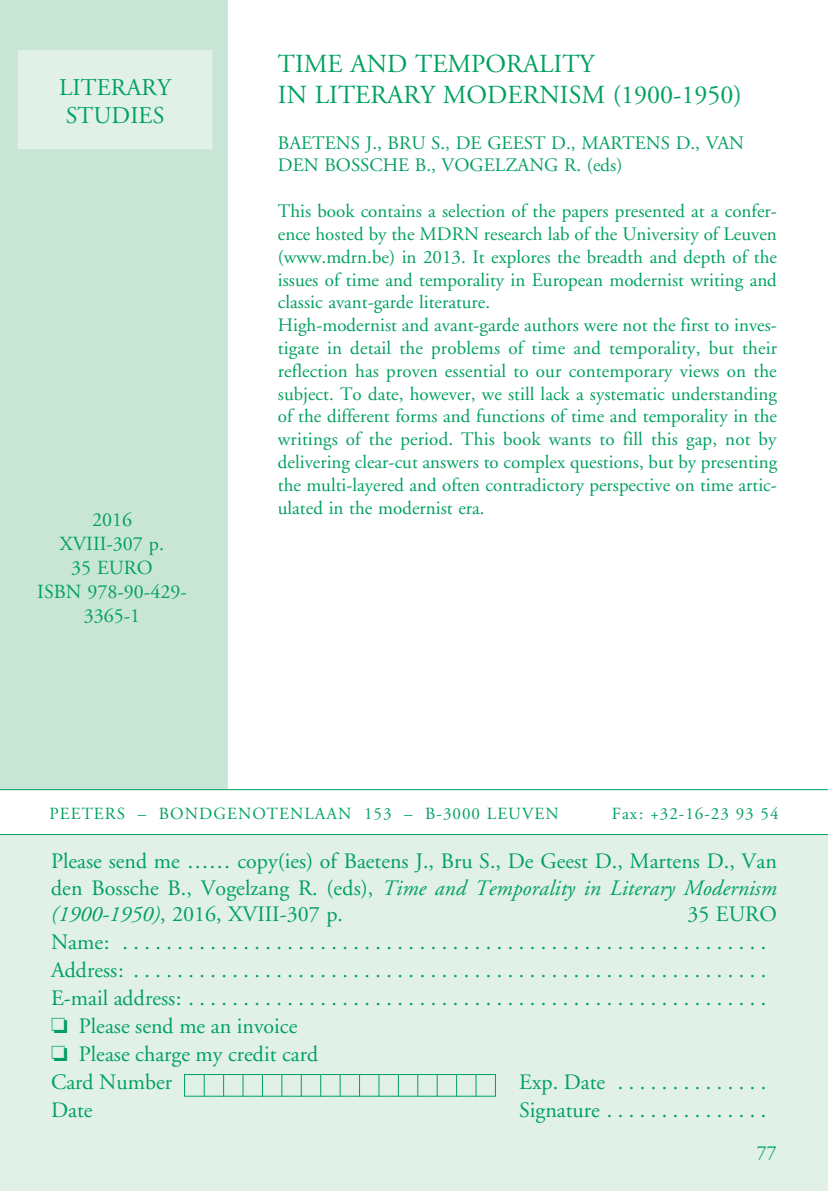
<style>
.page{position:relative;width:828px;height:1191px;background:#fff}
.page>*{position:absolute;margin:0;border:0;box-sizing:border-box;transform-origin:0 0}
.t1{font:26px/31.2px "Basis Garamond";color:#00a160}
.t2{font:24px/28px "Basis Garamond";letter-spacing:.005em;color:#00a160}
.t3{font:22px/28px "Basis Garamond";color:#00a160}
.t4{font:20px/24px "Basis Garamond";color:#00a160;text-align:center}
.t5{font:19px/22.8px "Basis Garamond";color:#00a160}
.t6{font:17px "Basis Garamond";letter-spacing:.06em;color:#00a160}
.s1{font-style:italic}
</style>
<div class="page">
<div style="left:0;top:835px;width:828px;height:356px;background:#e1f1e8"></div>
<div style="left:0;top:0;width:228px;height:789px;background:#c9e5d6"></div>
<hr style="left:0;top:834px;width:828px;height:1px;background:#00a160">
<hr style="left:0;top:789px;width:828px;height:1px;background:#00a160">
<div style="left:184px;top:1074px;width:312px;height:22px;border:1px solid #00a160"></div>
<svg style="left:204px;top:1074px;width:1px;height:22px"></svg>
<svg style="left:223px;top:1074px;width:1px;height:22px"></svg>
<svg style="left:243px;top:1074px;width:1px;height:22px"></svg>
<svg style="left:262px;top:1074px;width:1px;height:22px"></svg>
<svg style="left:281px;top:1074px;width:1px;height:22px"></svg>
<svg style="left:301px;top:1074px;width:1px;height:22px"></svg>
<svg style="left:320px;top:1074px;width:1px;height:22px"></svg>
<svg style="left:340px;top:1074px;width:1px;height:22px"></svg>
<svg style="left:359px;top:1074px;width:1px;height:22px"></svg>
<svg style="left:378px;top:1074px;width:1px;height:22px"></svg>
<svg style="left:398px;top:1074px;width:1px;height:22px"></svg>
<svg style="left:417px;top:1074px;width:1px;height:22px"></svg>
<svg style="left:437px;top:1074px;width:1px;height:22px"></svg>
<svg style="left:456px;top:1074px;width:1px;height:22px"></svg>
<svg style="left:476px;top:1074px;width:1px;height:22px"></svg>
<div style="left:19px;top:51px;width:193px;height:97px;background:#e1f1e8"></div>
<div style="left:18px;top:50px;width:195px;height:99px;border:2px solid #e1f1e8"></div>
<p class="t2" style="left:59px;top:75px;width:113px">LITERARY<br>STUDIES</p>
<p class="t4" style="left:37px;top:510px;width:151px">2016<br>XVIII-307 p.<br>35 EURO<br>ISBN 978-90-429-<br>3365-1</p>
<h1 class="t1" style="left:278px;top:50px;width:465px">TIME AND TEMPORALITY<br>IN LITERARY MODERNISM (1900-1950)</h1>
<p class="t5" style="left:278px;top:133px;width:468px">BAETENS J., BRU S., DE GEEST D., MARTENS D., VAN<br>DEN BOSSCHE B., VOGELZANG R. (eds)</p>
<p class="t5" style="left:278px;top:201px;width:501px">This book contains a selection of the papers presented at a confer&shy;ence hosted by the MDRN research lab of the University of Leuven (www.mdrn.be) in 2013. It explores the breadth and depth of the issues of time and temporality in European modernist writing and classic avant-garde literature.<br>High-modernist and avant-garde authors were not the first to inves&shy;tigate in detail the problems of time and temporality, but their reflection has proven essential to our contemporary views on the subject. To date, however, we still lack a systematic understanding of the different forms and functions of time and temporality in the writings of the period. This book wants to fill this gap, not by delivering clear-cut answers to complex questions, but by presenting the multi-layered and often contradictory perspective on time artic&shy;ulated in the modernist era.</p>
<p class="t6" style="left:49px;top:806px;width:511px">PEETERS – BONDGENOTENLAAN 153 – B-3000 LEUVEN</p>
<p class="t6" style="left:612px;top:806px;width:168px">Fax: +32-16-23 93 54</p>
<p class="t3" style="left:51px;top:850px;width:727px;line-height:26.4px;text-align:justify">Please send me …… copy(ies) of Baetens J., Bru S., De Geest D., Martens D., Van den Bossche B., Vogelzang R. (eds), <span class="s1">Time and Temporality in Literary Modernism (1900-1950)</span>, 2016, XVIII-307 p.</p>
<p class="t3" style="left:51px;top:902px;width:727px;text-indent:636px">35 EURO Name: ...........................................................<br>Address: ..........................................................<br>E-mail address: .....................................................</p>
<p class="t3" style="left:51px;top:1014px;width:248px">□ Please send me an invoice</p>
<p class="t3" style="left:51px;top:1042px;width:269px">□ Please charge my credit card<br>Card Number</p>
<p class="t3" style="left:519px;top:1070px;width:248px">Exp. Date ..............</p>
<p class="t3" style="left:51px;top:1098px;width:43px">Date</p>
<p class="t3" style="left:519px;top:1098px;width:248px">Signature ...............</p>
<p class="t4" style="left:757px;top:1142px;width:21px">77</p>
</div>
